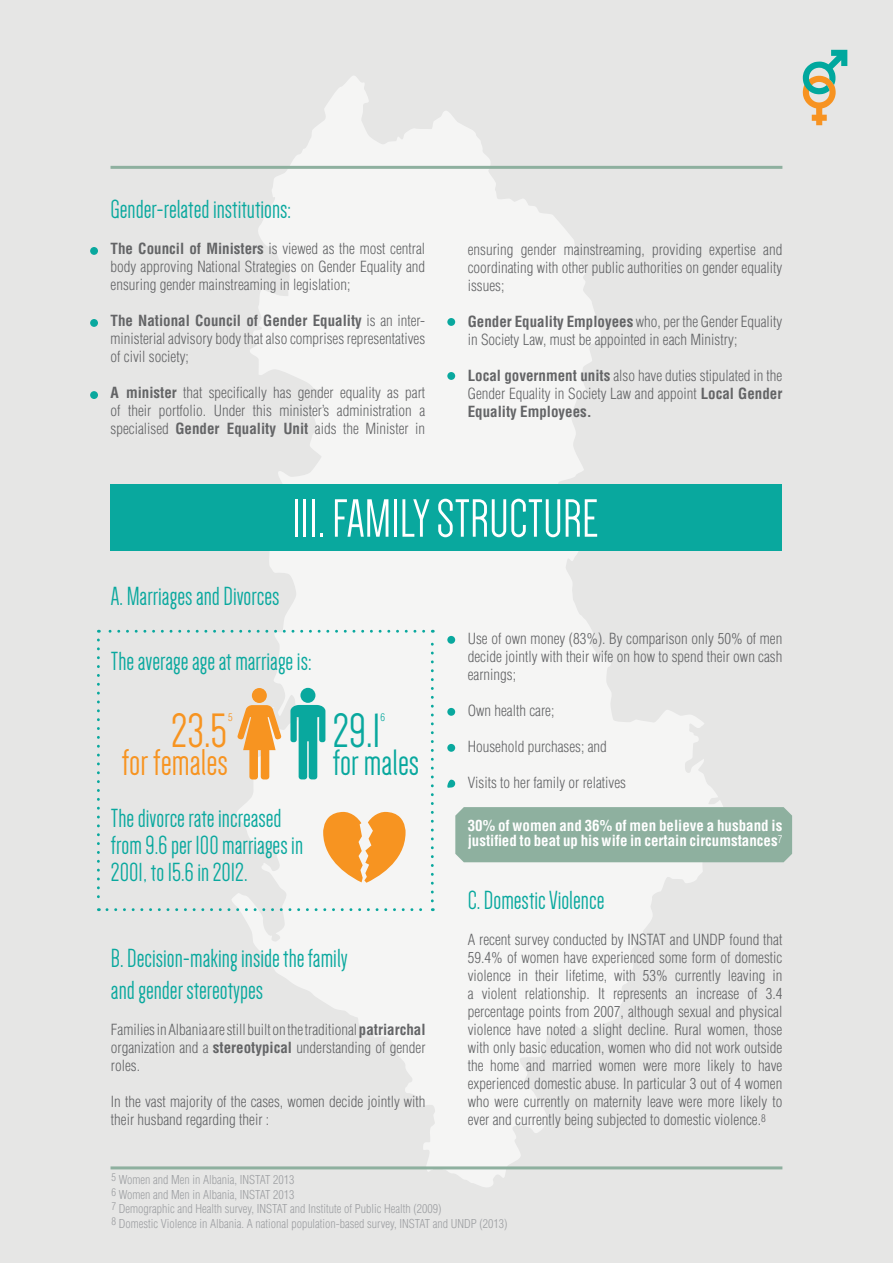
<style>
.page{position:relative;width:893px;height:1263px;background:#e6e6e5}
.page>*{position:absolute;margin:0;border:0;box-sizing:border-box;transform-origin:0 0}
.t1{font:55.5px "Dense";color:#fff}
.t2{font:49.65px "Dense";color:#f79421}
.t3{font:49.65px "Dense";color:#09a89e}
.t4{font:38.55px "Dense";color:#f79421}
.t5{font:37.95px "Dense";color:#09a89e}
.t6{font:27px/27px "Dense";color:#09a89e}
.t7{font:300 condensed 15px/18px "Helvetica LT Std";color:#636466;text-align:justify}
.t8{font:700 condensed 15px/15px "Helvetica LT Std";color:#fff}
.t9{font:300 condensed 12px/14.4px "Helvetica LT Std";color:#9d9fa2}
.t10{font:300 condensed 10.5px "Helvetica LT Std";color:#f79421}
.t11{font:300 condensed 10.5px "Helvetica LT Std";color:#09a89e}
.s1{font-weight:700}
</style>
<div class="page">
<svg style="left:231px;top:76px;width:494px;height:1111px;fill:#f5f5f4"></svg>
<svg style="left:803px;top:50px;width:44px;height:75px"></svg>
<hr style="left:111px;top:166px;width:671px;height:3px;background:#8eb09f">
<hr style="left:111px;top:1166px;width:671px;height:3px;background:#8eb09f">
<div style="left:90px;top:247px;width:8px;height:8px;background:#09a89e;border-radius:50%"></div>
<div style="left:90px;top:319px;width:8px;height:8px;background:#09a89e;border-radius:50%"></div>
<div style="left:90px;top:391px;width:8px;height:8px;background:#09a89e;border-radius:50%"></div>
<div style="left:447px;top:636px;width:8px;height:8px;background:#09a89e;border-radius:50%"></div>
<div style="left:447px;top:708px;width:8px;height:8px;background:#09a89e;border-radius:50%"></div>
<div style="left:447px;top:744px;width:8px;height:8px;background:#09a89e;border-radius:50%"></div>
<svg style="left:447px;top:780px;width:8px;height:8px"></svg>
<div style="left:447px;top:318px;width:8px;height:8px;background:#09a89e;border-radius:50%"></div>
<div style="left:447px;top:372px;width:8px;height:8px;background:#09a89e;border-radius:50%"></div>
<div style="left:111px;top:485px;width:671px;height:66px;background:#09a89e"></div>
<svg style="left:323px;top:812px;width:83px;height:71px"></svg>
<svg style="left:97px;top:640px;width:3px;height:271px"></svg>
<svg style="left:107px;top:908px;width:326px;height:3px"></svg>
<svg style="left:431px;top:630px;width:3px;height:271px"></svg>
<svg style="left:98px;top:630px;width:326px;height:3px"></svg>
<svg style="left:237px;top:705px;width:44px;height:74px"></svg>
<div style="left:252px;top:688px;width:15px;height:15px;background:#f79421;border-radius:50%"></div>
<svg style="left:290px;top:705px;width:35px;height:74px"></svg>
<div style="left:300px;top:688px;width:15px;height:15px;background:#09a89e;border-radius:50%"></div>
<div style="left:455px;top:807px;width:337px;height:55px;background:#8eb09f"></div>
<h3 class="t6" style="left:111px;top:196px;width:182px">Gender-related institutions:</h3>
<p class="t7" style="left:111px;top:240px;width:316px"><span class="s1">The Council of Ministers</span> is viewed as the most central body approving National Strategies on Gender Equality and ensuring gender mainstreaming in legislation;</p>
<p class="t7" style="left:111px;top:312px;width:316px"><span class="s1">The National Council of Gender Equality</span> is an inter&shy;ministerial advisory body that also comprises representatives of civil society;</p>
<p class="t7" style="left:111px;top:384px;width:316px"><span class="s1">A minister</span> that specifically has gender equality as part of their portfolio. Under this minister’s administration a specialised <span class="s1">Gender Equality Unit</span> aids the Minister in</p>
<p class="t7" style="left:468px;top:241px;width:316px">ensuring gender mainstreaming, providing expertise and coordinating with other public authorities on gender equality issues;</p>
<p class="t7" style="left:468px;top:313px;width:316px"><span class="s1">Gender Equality Employees</span> who, per the Gender Equality in Society Law, must be appointed in each Ministry;</p>
<p class="t7" style="left:468px;top:367px;width:316px"><span class="s1">Local government units</span> also have duties stipulated in the Gender Equality in Society Law and appoint <span class="s1">Local Gender Equality Employees.</span></p>
<h1 class="t1" style="left:292px;top:491px;width:308px">III. FAMILY STRUCTURE</h1>
<h3 class="t6" style="left:111px;top:583px;width:170px">A. Marriages and Divorces</h3>
<h3 class="t6" style="left:111px;top:648px;width:202px">The average age at marriage is:</h3>
<h2 class="t2" style="left:171px;top:706px;width:57px">23.5</h2>
<h3 class="t4" style="left:122px;top:744px;width:108px">for females</h3>
<h2 class="t3" style="left:333px;top:706px;width:49px">29.1</h2>
<p class="t10" style="left:228px;top:710px;width:6px">5</p>
<p class="t11" style="left:381px;top:710px;width:6px">6</p>
<h3 class="t5" style="left:333px;top:744px;width:88px">for males</h3>
<h3 class="t6" style="left:111px;top:804px;width:194px">The divorce rate increased from 9.6 per 100 marriages in<br>2001, to 15.6 in 2012.</h3>
<h3 class="t6" style="left:111px;top:942px;width:238px;line-height:32.4px">B. Decision-making inside the family and gender stereotypes</h3>
<p class="t7" style="left:111px;top:1021px;width:316px">Families in Albania are still built on the traditional <span class="s1">patriarchal </span>organization and a <span class="s1">stereotypical</span> understanding of gender roles.</p>
<p class="t7" style="left:111px;top:1093px;width:316px">In the vast majority of the cases, women decide jointly with their husband regarding their :</p>
<p class="t7" style="left:468px;top:629px;width:316px">Use of own money (83%). By comparison only 50% of men decide jointly with their wife on how to spend their own cash earnings;</p>
<p class="t7" style="left:468px;top:701px;width:88px">Own health care;</p>
<p class="t7" style="left:468px;top:737px;width:141px">Household purchases; and</p>
<p class="t7" style="left:468px;top:773px;width:160px">Visits to her family or relatives</p>
<p class="t8" style="left:468px;top:818px;width:316px">30% of women and 36% of men believe a husband is justified to beat up his wife in certain circumstances<sup>7</sup></p>
<h3 class="t6" style="left:468px;top:886px;width:138px">C. Domestic Violence</h3>
<p class="t7" style="left:468px;top:930px;width:316px">A recent survey conducted by INSTAT and UNDP found that 59.4% of women have experienced some form of domestic violence in their lifetime, with 53% currently leaving in a violent relationship. It represents an increase of 3.4 percentage points from 2007, although sexual and physical violence have noted a slight decline. Rural women, those with only basic education, women who did not work outside the home and married women were more likely to have experienced domestic abuse. In particular 3 out of 4 women who were currently on maternity leave were more likely to ever and currently being subjected to domestic violence.<sup>8</sup></p>
<p class="t9" style="left:111px;top:1173px;width:398px"><sup>5</sup> Women and Men in Albania, INSTAT 2013<br><sup>6</sup> Women and Men in Albania, INSTAT 2013<br><sup>7</sup> Demographic and Health survey, INSTAT and Institute of Public Health (2009)<br><sup>8</sup> Domestic Violence in Albania. A national population-based survey, INSTAT and UNDP (2013)</p>
</div>
